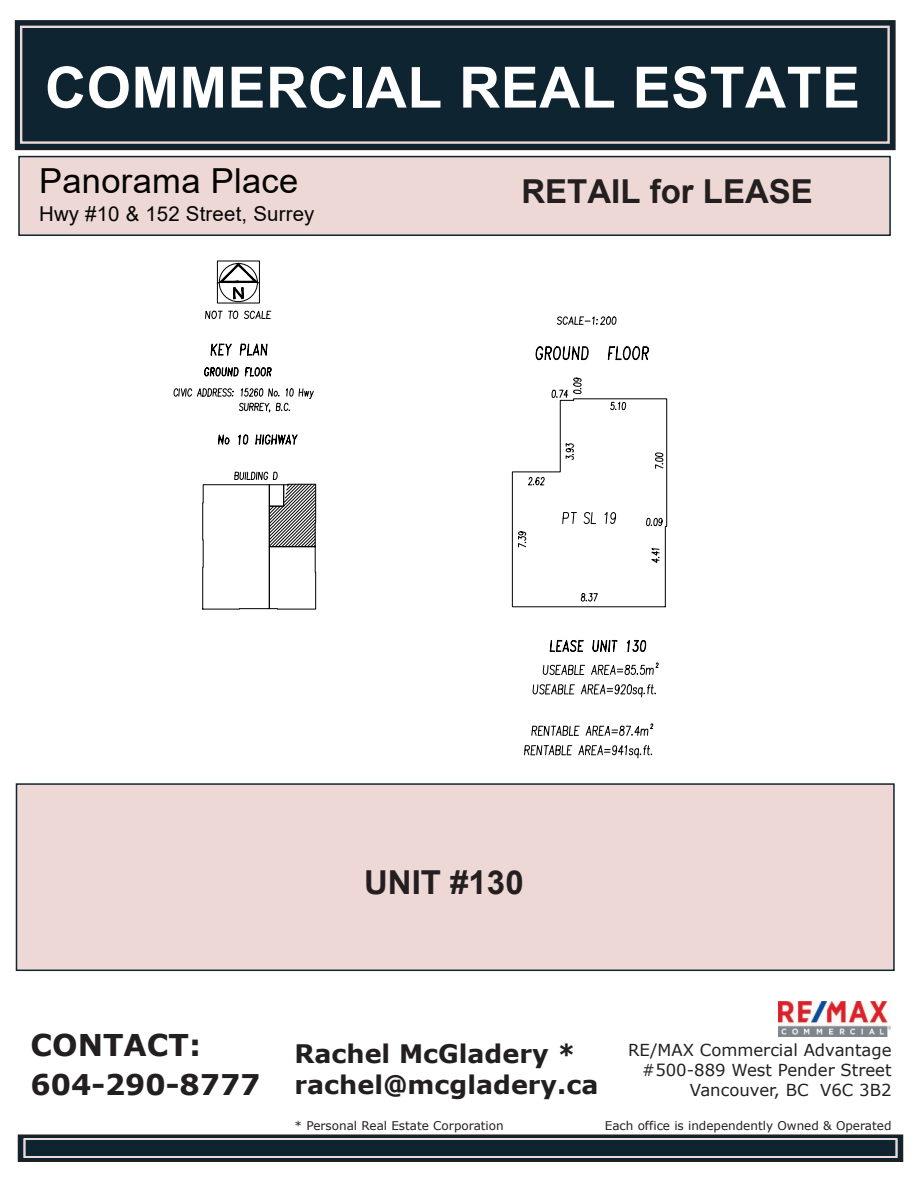
<style>
.page{position:relative;width:918px;height:1188px;background:#fff}
.page>*{position:absolute;margin:0;border:0;box-sizing:border-box;transform-origin:0 0}
.t1{font:700 57px "Arial";letter-spacing:.01em;color:#fff}
.t2{font:34.5px "Arial";letter-spacing:.01em;color:#040503}
.t3{font:700 33px "Arial";color:#231f20}
.t4{font:700 30px "Verdana";color:#231f20}
.t5{font:700 28.5px "Verdana";color:#231f20}
.t6{font:700 25.5px/30.6px "Verdana";color:#231f20}
.t7{font:20.4px "Arial";letter-spacing:.01em;color:#040503}
.t8{font:16.5px/19.8px "Verdana";color:#231f20;text-align:right}
.t9{font:12px "Verdana";color:#231f20}
</style>
<div class="page">
<div style="left:16px;top:783px;width:879px;height:188px;background:#edd8d5;border:2px solid #0e2430"></div>
<div style="left:15px;top:20px;width:881px;height:130px;background:#0e2430;border:2px solid #231f20"></div>
<svg style="left:20px;top:25px;width:870px;height:119px"></svg>
<div style="left:18px;top:156px;width:873px;height:80px;background:#edd8d5;border:2px solid #0e2430"></div>
<img style="left:778px;top:1002px;width:113px;height:34px">
<div style="left:18px;top:1134px;width:885px;height:28px;background:#0e2430;border:2px solid #231f20"></div>
<svg style="left:23px;top:1138px;width:875px;height:20px"></svg>
<svg style="left:166px;top:260px;width:589px;height:526px"></svg>
<div style="left:217px;top:261px;width:43px;height:42px;border:1px solid #000"></div>
<div style="left:219px;top:263px;width:39px;height:39px;border:1px solid #000;border-radius:50%"></div>
<svg style="left:219px;top:263px;width:39px;height:36px"></svg>
<svg style="left:204px;top:364px;width:68px;height:15px"></svg>
<svg style="left:217px;top:431px;width:13px;height:15px"></svg>
<svg style="left:238px;top:432px;width:11px;height:13px"></svg>
<svg style="left:255px;top:430px;width:44px;height:19px"></svg>
<svg style="left:210px;top:343px;width:23px;height:13px"></svg>
<svg style="left:239px;top:340px;width:29px;height:17px"></svg>
<svg style="left:205px;top:308px;width:17px;height:14px"></svg>
<svg style="left:229px;top:308px;width:43px;height:12px"></svg>
<svg style="left:556px;top:314px;width:61px;height:12px"></svg>
<svg style="left:535px;top:343px;width:54px;height:19px"></svg>
<svg style="left:607px;top:345px;width:42px;height:16px"></svg>
<svg style="left:173px;top:385px;width:142px;height:28px"></svg>
<svg style="left:549px;top:638px;width:35px;height:14px"></svg>
<svg style="left:592px;top:637px;width:25px;height:17px"></svg>
<svg style="left:626px;top:638px;width:21px;height:14px"></svg>
<svg style="left:532px;top:662px;width:127px;height:36px"></svg>
<svg style="left:202px;top:468px;width:115px;height:142px"></svg>
<svg style="left:511px;top:377px;width:157px;height:231px"></svg>
<svg style="left:524px;top:722px;width:130px;height:37px"></svg>
<h1 class="t1" style="left:45px;top:47px;width:817px">COMMERCIAL REAL ESTATE</h1>
<h2 class="t2" style="left:39px;top:157px;width:261px">Panorama Place</h2>
<h3 class="t7" style="left:39px;top:200px;width:277px">Hwy #10 &amp; 152 Street, Surrey</h3>
<h3 class="t3" style="left:521px;top:169px;width:293px">RETAIL for LEASE</h3>
<h3 class="t3" style="left:364px;top:859px;width:161px">UNIT #130</h3>
<h3 class="t4" style="left:31px;top:1024px;width:172px">CONTACT:</h3>
<h3 class="t5" style="left:31px;top:1064px;width:231px">604-290-8777</h3>
<h3 class="t6" style="left:295px;top:1038px;width:305px">Rachel McGladery * rachel@mcgladery.ca</h3>
<h3 class="t8" style="left:628px;top:1040px;width:265px">RE/MAX Commercial Advantage #500-889 West Pender Street<br>Vancouver, BC V6C 3B2</h3>
<p class="t9" style="left:295px;top:1117px;width:211px">* Personal Real Estate Corporation</p>
<p class="t9" style="left:605px;top:1117px;width:288px">Each office is independently Owned &amp; Operated</p>
</div>
